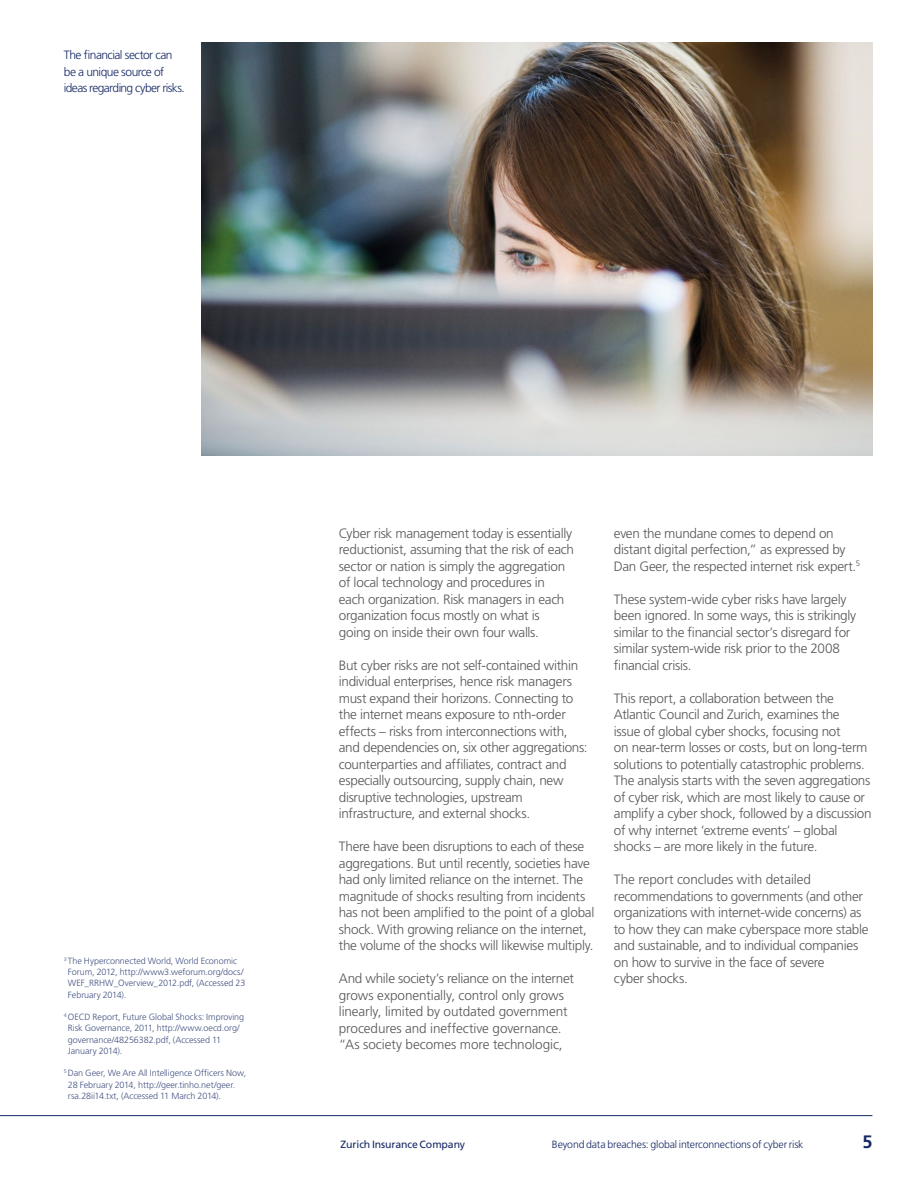
<style>
.page{position:relative;width:915px;height:1191px;background:#fff}
.page>*{position:absolute;margin:0;border:0;box-sizing:border-box;transform-origin:0 0}
.t1{font:700 18px "Frutiger";color:#152864}
._04_Body_Copy__P{font:300 13.5px/16.5px "Frutiger";letter-spacing:-.02em;color:#575756}
._07_Image_Caption{font:300 12px/16.5px "Frutiger";letter-spacing:-.045em;color:#152864}
.t2{font:300 10.5px "Frutiger";letter-spacing:-.015em;color:#152864}
.t3{font:10.5px "Frutiger";letter-spacing:-.01em;color:#152864}
._07_footnotes{font:300 9px/11.2px "Frutiger";letter-spacing:-.01em;color:#445383}
</style>
<div class="page">
<hr style="left:0;top:1115px;width:872px;height:1px;background:#152864">
<img style="left:201px;top:43px;width:671px;height:412px">
<p class="_07_Image_Caption" style="left:64px;top:47px;width:122px">The financial sector can be a unique source of ideas regarding cyber risks.</p>
<p class="_07_footnotes" style="left:68px;top:955px;width:179px;text-indent:-4px"><sup>3</sup> The Hyperconnected World, World Economic Forum, 2012, http://www3.weforum.org/docs/ WEF_RRHW_Overview_2012.pdf, (Accessed 23<br>February 2014).</p>
<p class="_07_footnotes" style="left:68px;top:1011px;width:178px;text-indent:-4px"><sup>4</sup> OECD Report, Future Global Shocks: Improving Risk Governance, 2011, http://www.oecd.org/ governance/48256382.pdf, (Accessed 11<br>January 2014).</p>
<p class="_07_footnotes" style="left:68px;top:1067px;width:180px;text-indent:-4px"><sup>5</sup> Dan Geer, We Are All Intelligence Officers Now,<br>28 February 2014, http://geer.tinho.net/geer. rsa.28ii14.txt, (Accessed 11 March 2014).</p>
<p class="_04_Body_Copy__P" style="left:339px;top:525px;width:236px">Cyber risk management today is essentially reductionist, assuming that the risk of each sector or nation is simply the aggregation of local technology and procedures in each organization. Risk managers in each organization focus mostly on what is going on inside their own four walls.</p>
<p class="_04_Body_Copy__P" style="left:339px;top:657px;width:250px">But cyber risks are not self-contained within individual enterprises, hence risk managers must expand their horizons. Connecting to the internet means exposure to nth-order effects – risks from interconnections with, and dependencies on, six other aggregations: counterparties and affiliates, contract and especially outsourcing, supply chain, new disruptive technologies, upstream infrastructure, and external shocks.</p>
<p class="_04_Body_Copy__P" style="left:339px;top:838px;width:257px">There have been disruptions to each of these aggregations. But until recently, societies have had only limited reliance on the internet. The magnitude of shocks resulting from incidents has not been amplified to the point of a global shock. With growing reliance on the internet, the volume of the shocks will likewise multiply.</p>
<p class="_04_Body_Copy__P" style="left:339px;top:970px;width:236px">And while society’s reliance on the internet grows exponentially, control only grows linearly, limited by outdated government procedures and ineffective governance. “As society becomes more technologic,</p>
<p class="_04_Body_Copy__P" style="left:613px;top:525px;width:248px">even the mundane comes to depend on distant digital perfection,” as expressed by<br>Dan Geer, the respected internet risk expert.<sup>5</sup></p>
<p class="_04_Body_Copy__P" style="left:613px;top:591px;width:244px">These system-wide cyber risks have largely been ignored. In some ways, this is strikingly similar to the financial sector’s disregard for similar system-wide risk prior to the 2008 financial crisis.</p>
<p class="_04_Body_Copy__P" style="left:613px;top:690px;width:259px">This report, a collaboration between the Atlantic Council and Zurich, examines the<br>issue of global cyber shocks, focusing not<br>on near-term losses or costs, but on long-term solutions to potentially catastrophic problems.<br>The analysis starts with the seven aggregations of cyber risk, which are most likely to cause or amplify a cyber shock, followed by a discussion of why internet ‘extreme events’ – global shocks – are more likely in the future.</p>
<p class="_04_Body_Copy__P" style="left:613px;top:871px;width:256px">The report concludes with detailed recommendations to governments (and other organizations with internet-wide concerns) as to how they can make cyberspace more stable and sustainable, and to individual companies on how to survive in the face of severe<br>cyber shocks.</p>
<p class="t3" style="left:340px;top:1138px;width:126px">Zurich Insurance Company</p>
<p class="t2" style="left:551px;top:1138px;width:253px">Beyond data breaches: global interconnections of cyber risk</p>
<h1 class="t1" style="left:862px;top:1131px;width:12px">5</h1>
</div>
